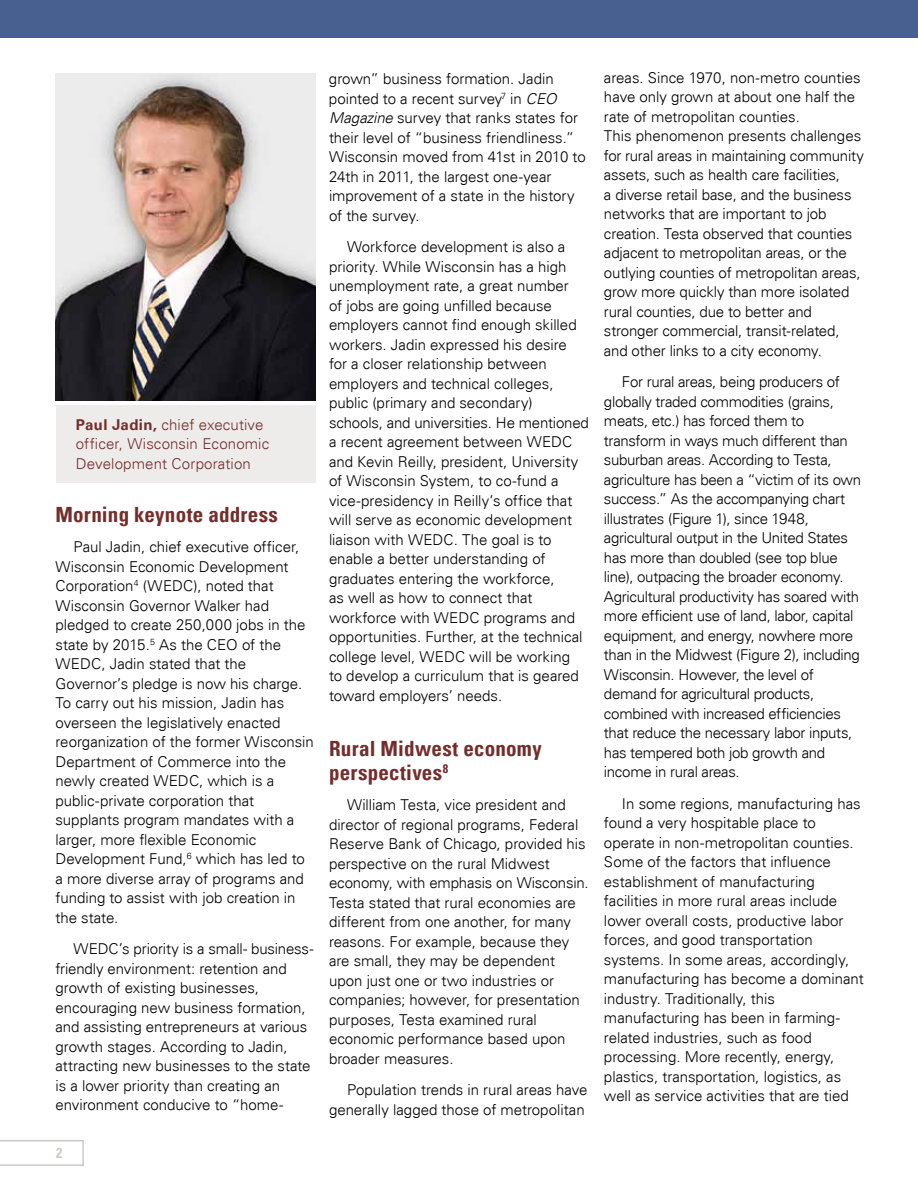
<style>
.page{position:relative;width:918px;height:1188px;background:#fff}
.page>*{position:absolute;margin:0;border:0;box-sizing:border-box;transform-origin:0 0}
.t1{font:700 condensed 21px/24px "Univers";letter-spacing:.01em;color:#732e2b}
.t2{font:300 15px/19.5px "Univers";letter-spacing:-.005em;color:#000}
.t3{font:300 15px/19.5px "Univers";letter-spacing:.01em;color:#732e2b}
.t4{font:700 condensed 14.25px "Univers";color:#cdc9c5}
.s1{font-weight:700}
.s2{font-style:italic}
</style>
<div class="page">
<div style="left:0;top:0;width:918px;height:38px;background:#486090"></div>
<svg style="left:0;top:1140px;width:84px;height:26px"></svg>
<img style="left:56px;top:74px;width:260px;height:327px">
<div style="left:56px;top:405px;width:260px;height:78px;background:#eeeceb"></div>
<p class="t3" style="left:76px;top:415px;width:195px"><span class="s1">Paul Jadin,</span> chief executive officer, Wisconsin Economic<br>Development Corporation</p>
<h1 class="t1" style="left:56px;top:503px;width:224px">Morning keynote address</h1>
<p class="t2" style="left:55px;top:537px;width:260px;text-indent:18px">Paul Jadin, chief executive officer,<br>Wisconsin Economic Development<br>Corporation<sup>4</sup> (WEDC), noted that<br>Wisconsin Governor Walker had pledged to create 250,000 jobs in the state by 2015.<sup>5</sup> As the CEO of the<br>WEDC, Jadin stated that the<br>Governor’s pledge is now his charge.<br>To carry out his mission, Jadin has overseen the legislatively enacted reorganization of the former Wisconsin<br>Department of Commerce into the newly created WEDC, which is a public-private corporation that supplants program mandates with a larger, more flexible Economic<br>Development Fund,<sup>6</sup> which has led to a more diverse array of programs and funding to assist with job creation in the state.</p>
<p class="t2" style="left:55px;top:939px;width:260px;text-indent:18px">WEDC’s priority is a small- business&shy;friendly environment: retention and growth of existing businesses, encouraging new business formation, and assisting entrepreneurs at various growth stages. According to Jadin, attracting new businesses to the state is a lower priority than creating an environment conducive to “home-</p>
<p class="t4" style="left:56px;top:1144px;width:8px">2</p>
<p class="t2" style="left:329px;top:69px;width:258px">grown” business formation. Jadin pointed to a recent survey<sup>7</sup> in <span class="s2">CEO Magazine</span> survey that ranks states for their level of “business friendliness.” Wisconsin moved from 41st in 2010 to 24th in 2011, the largest one-year improvement of a state in the history of the survey.</p>
<p class="t2" style="left:329px;top:237px;width:261px;text-indent:18px">Workforce development is also a priority. While Wisconsin has a high unemployment rate, a great number<br>of jobs are going unfilled because employers cannot find enough skilled workers. Jadin expressed his desire<br>for a closer relationship between employers and technical colleges, public (primary and secondary) schools, and universities. He mentioned a recent agreement between WEDC and Kevin Reilly, president, University of Wisconsin System, to co-fund a vice-presidency in Reilly’s office that will serve as economic development liaison with WEDC. The goal is to enable a better understanding of graduates entering the workforce,<br>as well as how to connect that workforce with WEDC programs and opportunities. Further, at the technical college level, WEDC will be working<br>to develop a curriculum that is geared toward employers’ needs.</p>
<h1 class="t1" style="left:329px;top:737px;width:214px">Rural Midwest economy perspectives<sup>8</sup></h1>
<p class="t2" style="left:329px;top:795px;width:261px;text-indent:18px">William Testa, vice president and director of regional programs, Federal Reserve Bank of Chicago, provided his perspective on the rural Midwest economy, with emphasis on Wisconsin.<br>Testa stated that rural economies are different from one another, for many reasons. For example, because they are small, they may be dependent upon just one or two industries or companies; however, for presentation purposes, Testa examined rural economic performance based upon broader measures.</p>
<p class="t2" style="left:329px;top:1080px;width:260px;text-align:right">Population trends in rural areas have generally lagged those of metropolitan</p>
<p class="t2" style="left:604px;top:68px;width:261px">areas. Since 1970, non-metro counties have only grown at about one half the rate of metropolitan counties.<br>This phenomenon presents challenges for rural areas in maintaining community assets, such as health care facilities,<br>a diverse retail base, and the business networks that are important to job creation. Testa observed that counties adjacent to metropolitan areas, or the outlying counties of metropolitan areas, grow more quickly than more isolated rural counties, due to better and stronger commercial, transit-related, and other links to a city economy.</p>
<p class="t2" style="left:604px;top:372px;width:259px;text-indent:18px">For rural areas, being producers of globally traded commodities (grains, meats, etc.) has forced them to transform in ways much different than suburban areas. According to Testa, agriculture has been a “victim of its own success.” As the accompanying chart illustrates (Figure 1), since 1948, agricultural output in the United States has more than doubled (see top blue line), outpacing the broader economy.<br>Agricultural productivity has soared with more efficient use of land, labor, capital equipment, and energy, nowhere more than in the Midwest (Figure 2), including Wisconsin. However, the level of demand for agricultural products, combined with increased efficiencies that reduce the necessary labor inputs, has tempered both job growth and income in rural areas.</p>
<p class="t2" style="left:604px;top:794px;width:261px;text-indent:18px">In some regions, manufacturing has found a very hospitable place to operate in non-metropolitan counties.<br>Some of the factors that influence establishment of manufacturing facilities in more rural areas include lower overall costs, productive labor forces, and good transportation systems. In some areas, accordingly, manufacturing has become a dominant industry. Traditionally, this manufacturing has been in farming&shy;related industries, such as food processing. More recently, energy, plastics, transportation, logistics, as well as service activities that are tied</p>
</div>
